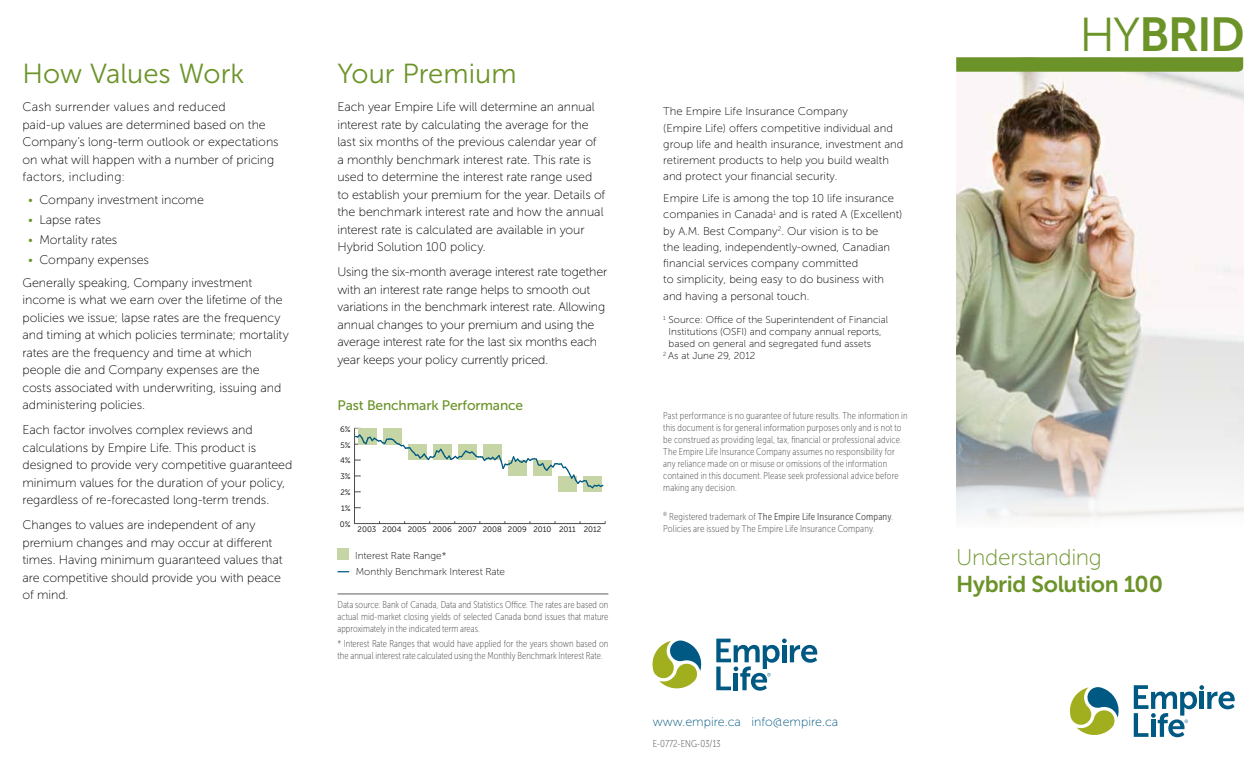
<style>
.page{position:relative;width:1260px;height:765px;background:#fff}
.page>*{position:absolute;margin:0;border:0;box-sizing:border-box;transform-origin:0 0}
.t1{font:47.5px "Museo Sans 700";color:#6b9328}
.t2{font:27.5px "Museo Sans 300";color:#6b9328}
.t3{font:22.75px "Museo Sans 700";letter-spacing:-.015em;color:#6b9328}
.t4{font:22.75px "Museo Sans 100";letter-spacing:-.015em;color:#6b9328}
.t5{font:13.75px "Museo Sans 500";letter-spacing:-.01em;color:#6b9328}
.t6{font:12.5px/17.5px "Museo Sans 100";letter-spacing:-.005em;color:#000}
.t7{font:12.5px "Museo Sans 100";color:#005982}
.t8{font:11.25px/16.2px "Museo Sans 100";color:#000}
.t9{font:10px/12px "Museo Sans Cond 100";letter-spacing:.01em;color:#4a4b4b}
.t10{font:10px/16.4px "Museo Sans 100";color:#000}
.t11{font:10px "Museo Sans Cond 300";letter-spacing:.015em;color:#4a4b4b}
.t12{font:7.88px "Museo Sans 300";color:#000}
.s1{color:#6b9328}
.s2{font-family:"Museo Sans Cond 100"}
.s3{font-family:"Museo Sans 300"}
</style>
<div class="page">
<svg style="left:1070px;top:687px;width:49px;height:48px"></svg>
<svg style="left:1134px;top:685px;width:101px;height:52px"></svg>
<img style="left:956px;top:72px;width:287px;height:448px">
<svg style="left:956px;top:57px;width:287px;height:15px;background:#709630"></svg>
<hr style="left:354px;top:523px;width:251px;height:1px;background:#4a4b4b">
<hr style="left:354px;top:428px;width:1px;height:96px;background:#4a4b4b">
<svg style="left:354px;top:428px;width:250px;height:65px"></svg>
<hr style="left:338px;top:594px;width:270px;height:1px;background:#5e5e5f">
<svg style="left:652px;top:641px;width:50px;height:48px"></svg>
<svg style="left:716px;top:639px;width:101px;height:52px"></svg>
<div style="left:338px;top:548px;width:11px;height:12px;background:#c6d5a5"></div>
<h2 class="t2" style="left:22px;top:58px;width:223px">How Values Work</h2>
<p class="t6" style="left:22px;top:98px;width:258px">Cash surrender values and reduced<br>paid-up values are determined based on the Company’s long-term outlook or expectations on what will happen with a number of pricing factors, including:</p>
<p class="t6" style="left:28px;top:191px;width:177px"><span class="s1">•</span> Company investment income</p>
<p class="t6" style="left:28px;top:211px;width:74px"><span class="s1">•</span> Lapse rates</p>
<p class="t6" style="left:28px;top:231px;width:91px"><span class="s1">•</span> Mortality rates</p>
<p class="t6" style="left:22px;top:248px;width:231px;line-height:23.1px;text-indent:6px"><span class="s1">•</span> Company expenses<br>Generally speaking, Company investment</p>
<p class="t6" style="left:22px;top:291px;width:268px">income is what we earn over the lifetime of the policies we issue; lapse rates are the frequency and timing at which policies terminate; mortality rates are the frequency and time at which people die and Company expenses are the costs associated with underwriting, issuing and administering policies.</p>
<p class="t6" style="left:22px;top:421px;width:271px">Each factor involves complex reviews and calculations by Empire Life. This product is designed to provide very competitive guaranteed minimum values for the duration of your policy, regardless of re-forecasted long-term trends.</p>
<p class="t6" style="left:22px;top:516px;width:262px">Changes to values are independent of any premium changes and may occur at different times. Having minimum guaranteed values that are competitive should provide you with peace of mind.</p>
<h2 class="t2" style="left:338px;top:58px;width:181px">Your Premium</h2>
<p class="t6" style="left:338px;top:98px;width:269px">Each year Empire Life will determine an annual interest rate by calculating the average for the last six months of the previous calendar year of a monthly benchmark interest rate. This rate is used to determine the interest rate range used to establish your premium for the year. Details of the benchmark interest rate and how the annual interest rate is calculated are available in your Hybrid Solution 100 policy.</p>
<p class="t6" style="left:338px;top:263px;width:271px">Using the six-month average interest rate together with an interest rate range helps to smooth out variations in the benchmark interest rate. Allowing annual changes to your premium and using the average interest rate for the last six months each year keeps your policy currently priced.</p>
<p class="t5" style="left:338px;top:397px;width:187px">Past Benchmark Performance</p>
<p class="t12" style="left:340px;top:425px;width:12px">6%</p>
<p class="t12" style="left:340px;top:441px;width:12px">5%</p>
<p class="t12" style="left:340px;top:456px;width:12px">4%</p>
<p class="t12" style="left:340px;top:472px;width:12px">3%</p>
<p class="t12" style="left:340px;top:488px;width:12px">2%</p>
<p class="t12" style="left:341px;top:504px;width:11px">1%</p>
<p class="t12" style="left:340px;top:520px;width:12px">0%</p>
<p class="t12" style="left:358px;top:525px;width:245px">2003 2004 2005 2006 2007 2008 2009 2010 2011 2012</p>
<p class="t10" style="left:355px;top:547px;width:152px">Interest Rate Range*<br>Monthly Benchmark Interest Rate</p>
<p class="t9" style="left:338px;top:598px;width:272px;text-align:justify">Data source: Bank of Canada, Data and Statistics Office. The rates are based on actual mid-market closing yields of selected Canada bond issues that mature approximately in the indicated term areas.</p>
<p class="t9" style="left:338px;top:638px;width:272px">* Interest Rate Ranges that would have applied for the years shown based on the annual interest rate calculated using the Monthly Benchmark Interest Rate.</p>
<p class="t8" style="left:663px;top:103px;width:241px">The Empire Life Insurance Company<br>(Empire Life) offers competitive individual and group life and health insurance, investment and retirement products to help you build wealth and protect your financial security.</p>
<p class="t8" style="left:663px;top:190px;width:241px">Empire Life is among the top 10 life insurance companies in Canada<sup>1</sup> and is rated A (Excellent) by A.M. Best Company<sup>2</sup>. Our vision is to be<br>the leading, independently-owned, Canadian financial services company committed<br>to simplicity, being easy to do business with and having a personal touch.</p>
<p class="t10" style="left:663px;top:311px;width:226px"><sup>1</sup> Source: Office of the Superintendent of Financial</p>
<p class="t10" style="left:669px;top:323px;width:214px">Institutions (OSFI) and company annual reports,</p>
<p class="t10" style="left:669px;top:335px;width:204px">based on general and segregated fund assets</p>
<p class="t10" style="left:663px;top:347px;width:94px"><sup>2</sup> As at June 29, 2012</p>
<p class="t9" style="left:663px;top:410px;width:246px">Past performance is no guarantee of future results. The information in this document is for general information purposes only and is not to be construed as providing legal, tax, financial or professional advice.<br>The Empire Life Insurance Company assumes no responsibility for any reliance made on or misuse or omissions of the information contained in this document. Please seek professional advice before making any decision.</p>
<p class="t11" style="left:663px;top:511px;width:231px"><sup>®</sup> <span class="s2">Registered trademark of</span> The Empire Life Insurance Company<span class="s2">.</span></p>
<p class="t9" style="left:663px;top:523px;width:213px">Policies are issued by The Empire Life Insurance Company.</p>
<p class="t7" style="left:653px;top:715px;width:187px">www.empire.ca info@empire.ca</p>
<p class="t9" style="left:653px;top:738px;width:69px">E-0772-ENG-03/13</p>
<h1 class="t1" style="left:1079px;top:8px;width:167px"><span class="s3">Hy</span>brid</h1>
<h3 class="t4" style="left:956px;top:546px;width:147px">Understanding</h3>
<h3 class="t3" style="left:956px;top:571px;width:208px">Hybrid Solution 100</h3>
</div>
